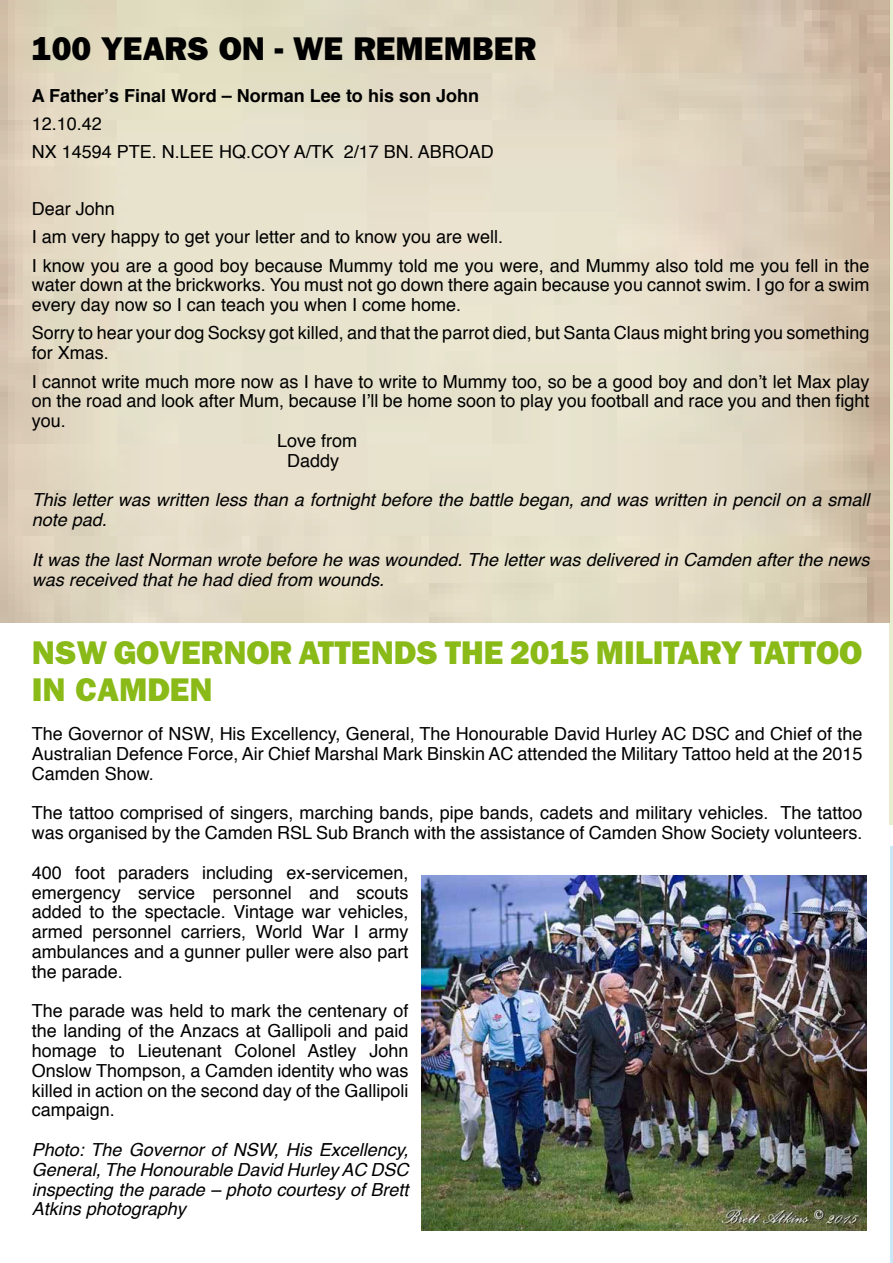
<style>
.page{position:relative;width:893px;height:1263px;background:#fff}
.page>*{position:absolute;margin:0;border:0;box-sizing:border-box;transform-origin:0 0}
.t1{font:800 33px/36.3px "Franklin Gothic";color:#89ba17}
.t2{font:800 33px "Franklin Gothic";color:#000}
.t3{font:18px/19.8px "Helvetica";color:#000}
.t4{font:italic 18px/19.8px "Helvetica";color:#000}
.t5{font:700 18px "Helvetica";color:#000}
</style>
<div class="page">
<svg style="left:889px;top:0;width:4px;height:825px;background:#dfe2c3"></svg>
<hr style="left:891px;top:846px;width:2px;height:417px;background:#c9e9f8">
<img style="left:421px;top:875px;width:446px;height:355px">
<h1 class="t2" style="left:32px;top:30px;width:506px">100 YEARS ON - WE REMEMBER</h1>
<p class="t5" style="left:32px;top:81px;width:449px">A Father’s Final Word – Norman Lee to his son John</p>
<p class="t3" style="left:32px;top:110px;width:463px;line-height:28.3px">12.10.42<br>NX 14594 PTE. N.LEE HQ.COY A/TK 2/17 BN. ABROAD</p>
<p class="t3" style="left:32px;top:195px;width:839px;line-height:28.3px">Dear John<br>I am very happy to get your letter and to know you are well.<br>I know you are a good boy because Mummy told me you were, and Mummy also told me you fell in the</p>
<p class="t3" style="left:32px;top:276px;width:839px">water down at the brickworks. You must not go down there again because you cannot swim. I go for a swim every day now so I can teach you when I come home.</p>
<p class="t3" style="left:32px;top:324px;width:839px">Sorry to hear your dog Socksy got killed, and that the parrot died, but Santa Claus might bring you something for Xmas.</p>
<p class="t3" style="left:32px;top:372px;width:839px">I cannot write much more now as I have to write to Mummy too, so be a good boy and don’t let Max play</p>
<p class="t3" style="left:32px;top:392px;width:839px">on the road and look after Mum, because I’ll be home soon to play you football and race you and then fight</p>
<p class="t3" style="left:32px;top:411px;width:36px">you.</p>
<p class="t3" style="left:277px;top:431px;width:82px">Love from</p>
<p class="t3" style="left:287px;top:451px;width:54px">Daddy</p>
<p class="t4" style="left:32px;top:491px;width:839px">This letter was written less than a fortnight before the battle began, and was written in pencil on a small note pad.</p>
<p class="t4" style="left:32px;top:550px;width:839px">It was the last Norman wrote before he was wounded. The letter was delivered in Camden after the news was received that he had died from wounds.</p>
<h1 class="t1" style="left:32px;top:634px;width:832px">NSW GOVERNOR ATTENDS THE 2015 MILITARY TATTOO<br>IN CAMDEN</h1>
<p class="t3" style="left:32px;top:724px;width:832px;text-align:justify">The Governor of NSW, His Excellency, General, The Honourable David Hurley AC DSC and Chief of the Australian Defence Force, Air Chief Marshal Mark Binskin AC attended the Military Tattoo held at the 2015<br>Camden Show.</p>
<p class="t3" style="left:32px;top:804px;width:832px">The tattoo comprised of singers, marching bands, pipe bands, cadets and military vehicles. The tattoo was organised by the Camden RSL Sub Branch with the assistance of Camden Show Society volunteers.</p>
<p class="t3" style="left:32px;top:863px;width:378px;text-align:justify">400 foot paraders including ex-servicemen, emergency service personnel and scouts added to the spectacle. Vintage war vehicles, armed personnel carriers, World War I army ambulances and a gunner puller were also part the parade.</p>
<p class="t3" style="left:32px;top:1002px;width:378px;text-align:justify">The parade was held to mark the centenary of the landing of the Anzacs at Gallipoli and paid homage to Lieutenant Colonel Astley John Onslow Thompson, a Camden identity who was killed in action on the second day of the Gallipoli campaign.</p>
<p class="t4" style="left:32px;top:1140px;width:378px;text-align:justify">Photo: The Governor of NSW, His Excellency, General, The Honourable David Hurley AC DSC inspecting the parade – photo courtesy of Brett Atkins photography</p>
</div>
